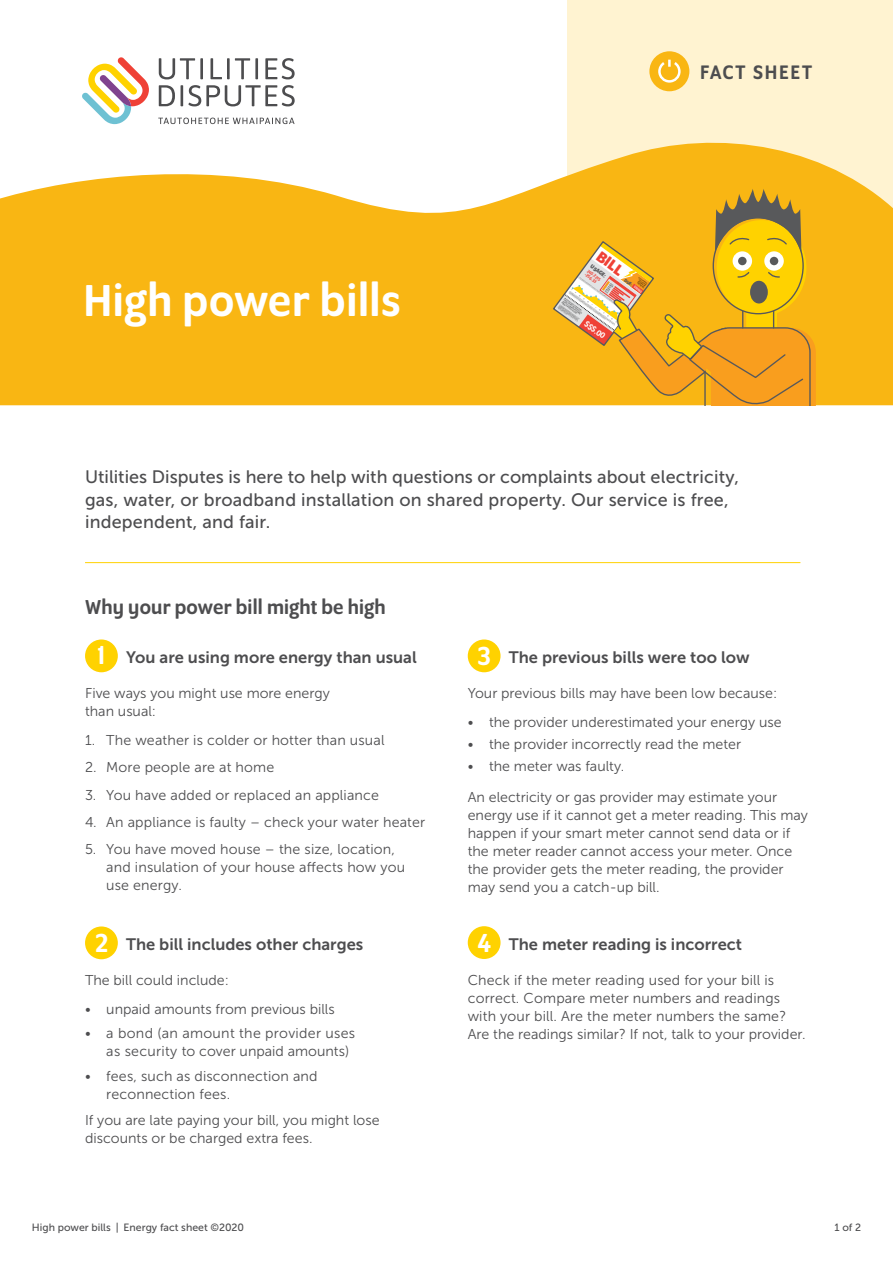
<style>
.page{position:relative;width:893px;height:1263px;background:#fff}
.page>*{position:absolute;margin:0;border:0;box-sizing:border-box;transform-origin:0 0}
.t1{font:500 48.3px "Program OT";letter-spacing:.015em;color:#fff}
.t2{font:500 21.75px "Program OT";letter-spacing:.01em;color:#4d4d4f}
.t3{font:500 21.15px "Program OT";letter-spacing:.085em;color:#4d4d4f}
.t4{font:18px/22.5px "Museo Sans 500";letter-spacing:.01em;color:#4d4d4f}
.t5{font:16.5px "Museo Sans 700";color:#4d4d4f}
.t6{font:700 16.35px "Program OT";color:#ef4136;scale:1.04 1}
.t7{font:14.25px/18px "Museo Sans 300";color:#4d4d4f}
.t8{font:14.25px/18px "Museo Sans 300";letter-spacing:.02em;color:#4d4d4f}
.t9{font:10.5px "Museo Sans 500";color:#4d4d4f}
.t10{font:500 8.85px "Program OT";color:#fff;scale:1.04 1}
.t11{font:700 6.15px "Program OT";color:#58595b;scale:1.04 1}
.t12{font:500 4.8px/4.3px "Program OT";color:#ef4136;scale:1.04 1}
.t13{font:700 4.8px "Program OT";color:#58595b;scale:1.04 1}
.t14{font:500 3.15px "Program OT";color:#fff;scale:1.04 1}
.s1{font-family:"Program OT";font-weight:500;font-size:28.2px;color:#fff}
</style>
<div class="page">
<div style="left:567px;top:0;width:326px;height:259px;background:#fff3d1"></div>
<svg style="left:0;top:142px;width:893px;height:263px;fill:#f9b613"></svg>
<svg style="left:159px;top:58px;width:36px;height:21px"></svg>
<hr style="left:200px;top:58px;width:3px;height:21px;background:#4d4d4f">
<svg style="left:210px;top:58px;width:12px;height:21px"></svg>
<hr style="left:227px;top:58px;width:3px;height:21px;background:#4d4d4f">
<svg style="left:235px;top:58px;width:15px;height:21px"></svg>
<hr style="left:255px;top:58px;width:3px;height:21px;background:#4d4d4f">
<svg style="left:265px;top:58px;width:30px;height:21px"></svg>
<svg style="left:158px;top:118px;width:136px;height:6px"></svg>
<svg style="left:82px;top:57px;width:67px;height:67px"></svg>
<svg style="left:159px;top:85px;width:16px;height:21px"></svg>
<hr style="left:181px;top:85px;width:2px;height:21px;background:#4d4d4f">
<svg style="left:188px;top:85px;width:107px;height:21px"></svg>
<div style="left:649px;top:51px;width:40px;height:40px;background:#f9b613;border-radius:50%"></div>
<svg style="left:658px;top:60px;width:23px;height:23px"></svg>
<div style="left:85px;top:639px;width:33px;height:33px;background:#ffd200;border-radius:50%"></div>
<div style="left:85px;top:926px;width:33px;height:33px;background:#ffd200;border-radius:50%"></div>
<div style="left:468px;top:639px;width:33px;height:33px;background:#ffd200;border-radius:50%"></div>
<div style="left:468px;top:926px;width:33px;height:33px;background:#ffd200;border-radius:50%"></div>
<svg style="left:553px;top:189px;width:263px;height:216px;background:#ecb027"></svg>
<hr style="left:85px;top:562px;width:715px;height:1px;background:#ffd200">
<h1 class="t1" style="left:84px;top:273px;width:319px">High power bills</h1>
<h3 class="t3" style="left:700px;top:61px;width:113px">FACT SHEET</h3>
<p class="t6" style="left:604px;top:247px;width:30px;rotate:36deg">BILL</p>
<p class="t11" style="left:593px;top:263px;width:19px;rotate:36deg">USAGE:</p>
<p class="t12" style="left:589px;top:269px;width:17px;rotate:36deg">240.2215 -256.33</p>
<p class="t10" style="left:588px;top:319px;width:24px;rotate:36deg">$$$.00</p>
<p class="t13" style="left:626px;top:277px;width:10px;rotate:36deg">DUE:</p>
<p class="t14" style="left:635px;top:285px;width:10px;rotate:36deg">$$$$$$</p>
<p class="t4" style="left:85px;top:466px;width:655px">Utilities Disputes is here to help with questions or complaints about electricity, gas, water, or broadband installation on shared property. Our service is free, independent, and fair.</p>
<h2 class="t2" style="left:85px;top:595px;width:302px">Why your power bill might be high</h2>
<p class="t5" style="left:98px;top:648px;width:320px"><span class="s1">1</span> You are using more energy than usual</p>
<p class="t7" style="left:85px;top:684px;width:246px">Five ways you might use more energy than usual:</p>
<p class="t7" style="left:85px;top:731px;width:301px">1. The weather is colder or hotter than usual</p>
<p class="t7" style="left:85px;top:758px;width:191px">2. More people are at home</p>
<p class="t7" style="left:85px;top:786px;width:296px">3. You have added or replaced an appliance</p>
<p class="t7" style="left:85px;top:813px;width:342px">4. An appliance is faulty – check your water heater</p>
<p class="t7" style="left:106px;top:840px;width:300px;text-indent:-21px">5. You have moved house – the size, location, and insulation of your house affects how you use energy.</p>
<p class="t5" style="left:96px;top:935px;width:269px"><span class="s1">2</span> The bill includes other charges</p>
<p class="t7" style="left:85px;top:971px;width:145px">The bill could include:</p>
<p class="t7" style="left:85px;top:1000px;width:251px">• unpaid amounts from previous bills</p>
<p class="t8" style="left:106px;top:1024px;width:250px;text-indent:-21px">• a bond (an amount the provider uses as security to cover unpaid amounts)</p>
<p class="t7" style="left:106px;top:1067px;width:213px;text-indent:-21px">• fees, such as disconnection and reconnection fees.</p>
<p class="t7" style="left:85px;top:1111px;width:296px">If you are late paying your bill, you might lose discounts or be charged extra fees.</p>
<p class="t5" style="left:478px;top:648px;width:273px"><span class="s1">3</span> The previous bills were too low</p>
<p class="t7" style="left:468px;top:684px;width:311px">Your previous bills may have been low because:</p>
<p class="t7" style="left:468px;top:713px;width:315px">• the provider underestimated your energy use</p>
<p class="t7" style="left:468px;top:735px;width:275px">• the provider incorrectly read the meter</p>
<p class="t7" style="left:468px;top:751px;width:311px;line-height:30.8px">• the meter was faulty.<br>An electricity or gas provider may estimate your</p>
<p class="t7" style="left:468px;top:806px;width:342px">energy use if it cannot get a meter reading. This may happen if your smart meter cannot send data or if the meter reader cannot access your meter. Once the provider gets the meter reading, the provider may send you a catch-up bill.</p>
<p class="t5" style="left:478px;top:935px;width:266px"><span class="s1">4</span> The meter reading is incorrect</p>
<p class="t7" style="left:468px;top:971px;width:339px">Check if the meter reading used for your bill is correct. Compare meter numbers and readings with your bill. Are the meter numbers the same?<br>Are the readings similar? If not, talk to your provider.</p>
<p class="t9" style="left:32px;top:1222px;width:214px">High power bills | Energy fact sheet ©2020</p>
<p class="t9" style="left:834px;top:1222px;width:28px">1 of 2</p>
</div>
